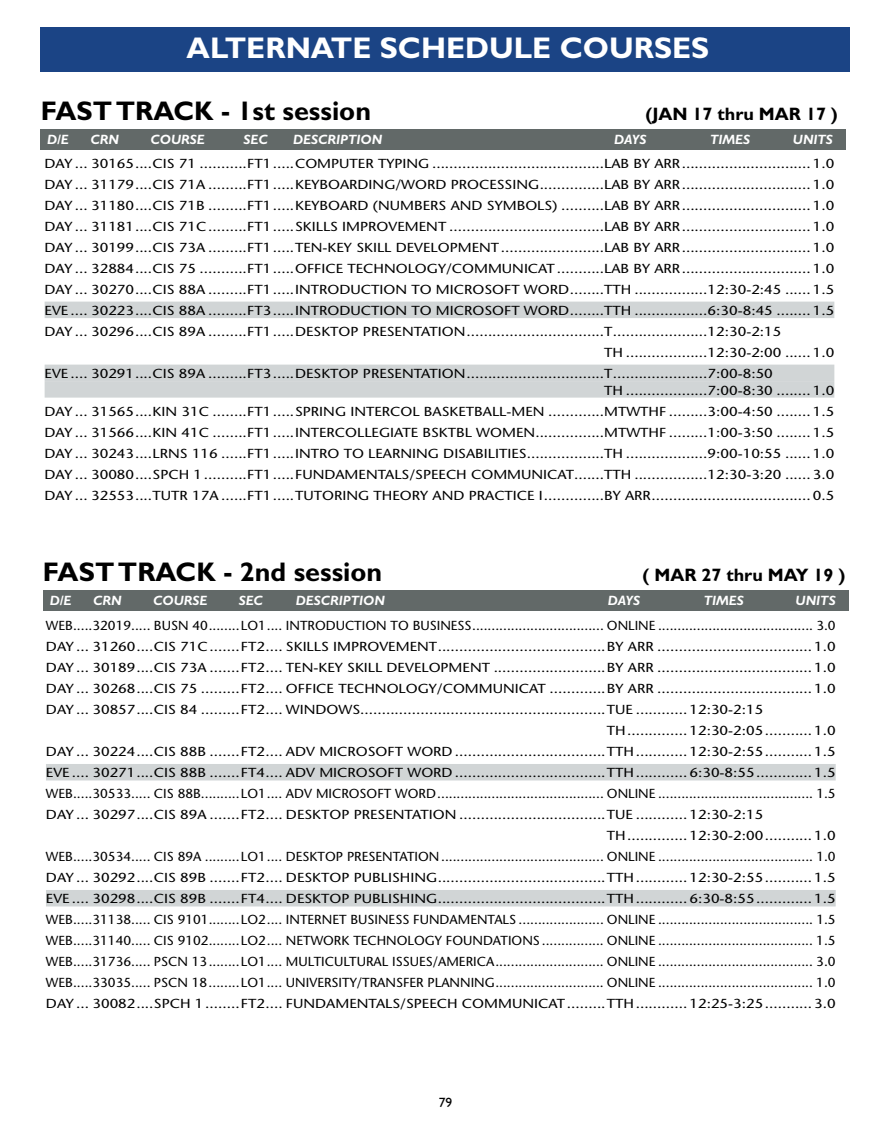
<style>
.page{position:relative;width:891px;height:1134px;background:#fff}
.page>*{position:absolute;margin:0;border:0;box-sizing:border-box;transform-origin:0 0}
.t1{font:700 30px "Gill Sans Std";color:#fff}
.t2{font:700 27px "Gill Sans Std";color:#000}
.t3{font:700 18px "Gill Sans Std";color:#000}
.t4{font:italic 700 13.5px "Gill Sans Std";color:#fff}
.t5{font:13.5px "Gill Sans Std";color:#000}
.t6{font:500 13.05px/21px "Stone Sans Std";color:#000;text-align:justify;scale:1.15 1}
.t7{font:500 13.05px/21px "Stone Sans Std";color:#000;text-align:justify}
</style>
<div class="page">
<div style="left:40px;top:27px;width:810px;height:45px;background:#1b4485"></div>
<div style="left:40px;top:129px;width:806px;height:20px;background:#626968"></div>
<div style="left:45px;top:302px;width:789px;height:16px;background:#d1d5d6"></div>
<div style="left:45px;top:365px;width:789px;height:16px;background:#d1d5d6"></div>
<div style="left:45px;top:381px;width:789px;height:17px;background:#d1d5d6"></div>
<div style="left:43px;top:590px;width:805px;height:21px;background:#626968"></div>
<div style="left:46px;top:764px;width:790px;height:16px;background:#d1d5d6"></div>
<div style="left:46px;top:890px;width:790px;height:16px;background:#d1d5d6"></div>
<p class="t1" style="left:187px;top:31px;width:524px">ALTERNATE SCHEDULE COURSES</p>
<h2 class="t2" style="left:41px;top:95px;width:332px">FAST TRACK - 1st session</h2>
<h2 class="t3" style="left:645px;top:104px;width:194px">(JAN 17 thru MAR 17 )</h2>
<p class="t4" style="left:47px;top:131px;width:23px">D/E</p>
<p class="t4" style="left:91px;top:131px;width:30px">CRN</p>
<p class="t4" style="left:151px;top:131px;width:56px">COURSE</p>
<p class="t4" style="left:244px;top:131px;width:26px">SEC</p>
<p class="t4" style="left:293px;top:131px;width:91px">DESCRIPTION</p>
<p class="t4" style="left:614px;top:131px;width:34px">DAYS</p>
<p class="t4" style="left:710px;top:131px;width:42px">TIMES</p>
<p class="t4" style="left:793px;top:131px;width:42px">UNITS</p>
<p class="t6" style="left:45px;top:153px;width:688px">DAY ... 30165....CIS 71 ...........FT1.....COMPUTER TYPING ........................................LAB BY ARR..............................1.0<br>DAY ... 31179....CIS 71A .........FT1.....KEYBOARDING/WORD PROCESSING...............LAB BY ARR..............................1.0<br>DAY ... 31180....CIS 71B .........FT1.....KEYBOARD (NUMBERS AND SYMBOLS) ..........LAB BY ARR..............................1.0<br>DAY ... 31181....CIS 71C.........FT1.....SKILLS IMPROVEMENT ....................................LAB BY ARR..............................1.0<br>DAY ... 30199....CIS 73A .........FT1.....TEN-KEY SKILL DEVELOPMENT........................LAB BY ARR..............................1.0<br>DAY ... 32884....CIS 75 ...........FT1.....OFFICE TECHNOLOGY/COMMUNICAT...........LAB BY ARR..............................1.0<br>DAY ... 30270....CIS 88A .........FT1.....INTRODUCTION TO MICROSOFT WORD........TTH .................12:30-2:45 ......1.5</p>
<p class="t6" style="left:45px;top:300px;width:688px">EVE .... 30223....CIS 88A .........FT3.....INTRODUCTION TO MICROSOFT WORD........TTH .................6:30-8:45 ........ 1.5</p>
<p class="t6" style="left:604px;top:321px;width:202px;text-indent:-560px">DAY ... 30296....CIS 89A .........FT1.....DESKTOP PRESENTATION................................T......................12:30-2:15<br>TH ...................12:30-2:00 ......1.0</p>
<p class="t6" style="left:604px;top:365px;width:202px;line-height:16.5px;text-indent:-560px">EVE .... 30291....CIS 89A .........FT3.....DESKTOP PRESENTATION................................T......................7:00-8:50<br>TH ...................7:00-8:30 ........ 1.0</p>
<p class="t6" style="left:45px;top:401px;width:688px">DAY ... 31565....KIN 31C ........FT1.....SPRING INTERCOL BASKETBALL-MEN .............MTWTHF .........3:00-4:50 ........1.5<br>DAY ... 31566....KIN 41C ........FT1.....INTERCOLLEGIATE BSKTBL WOMEN................MTWTHF .........1:00-3:50 ........1.5<br>DAY ... 30243....LRNS 116 ......FT1.....INTRO TO LEARNING DISABILITIES..................TH ...................9:00-10:55 ......1.0<br>DAY ... 30080....SPCH 1..........FT1.....FUNDAMENTALS/SPEECH COMMUNICAT.......TTH .................12:30-3:20 ......3.0<br>DAY ... 32553....TUTR 17A ......FT1.....TUTORING THEORY AND PRACTICE I..............BY ARR.....................................0.5</p>
<h2 class="t2" style="left:43px;top:556px;width:341px">FAST TRACK - 2nd session</h2>
<h2 class="t3" style="left:643px;top:564px;width:204px">( MAR 27 thru MAY 19 )</h2>
<p class="t4" style="left:50px;top:593px;width:23px">D/E</p>
<p class="t4" style="left:93px;top:593px;width:30px">CRN</p>
<p class="t4" style="left:153px;top:593px;width:56px">COURSE</p>
<p class="t4" style="left:239px;top:593px;width:26px">SEC</p>
<p class="t4" style="left:296px;top:593px;width:91px">DESCRIPTION</p>
<p class="t4" style="left:608px;top:593px;width:34px">DAYS</p>
<p class="t4" style="left:704px;top:593px;width:42px">TIMES</p>
<p class="t4" style="left:796px;top:593px;width:42px">UNITS</p>
<p class="t7" style="left:46px;top:615px;width:791px">WEB.....32019..... BUSN 40........LO1.... INTRODUCTION TO BUSINESS.................................. ONLINE ........................................ 3.0<br>DAY ... 31260....CIS 71C.......FT2.... SKILLS IMPROVEMENT.......................................BY ARR ....................................1.0<br>DAY ... 30189....CIS 73A .......FT2.... TEN-KEY SKILL DEVELOPMENT ..........................BY ARR ....................................1.0<br>DAY ... 30268....CIS 75 .........FT2.... OFFICE TECHNOLOGY/COMMUNICAT .............BY ARR ....................................1.0<br>DAY ... 30857....CIS 84 .........FT2.... WINDOWS.........................................................TUE ............12:30-2:15</p>
<p class="t6" style="left:46px;top:720px;width:688px;text-align:right">TH..............12:30-2:05...........1.0<br>DAY ... 30224....CIS 88B .......FT2.... ADV MICROSOFT WORD ...................................TTH............12:30-2:55...........1.5</p>
<p class="t6" style="left:46px;top:762px;width:688px">EVE .... 30271....CIS 88B .......FT4.... ADV MICROSOFT WORD ...................................TTH............ 6:30-8:55............. 1.5</p>
<p class="t7" style="left:46px;top:783px;width:791px">WEB.....30533..... CIS 88B..........LO1.... ADV MICROSOFT WORD........................................... ONLINE ........................................ 1.5<br>DAY ... 30297....CIS 89A .......FT2.... DESKTOP PRESENTATION ..................................TUE ............12:30-2:15</p>
<p class="t6" style="left:46px;top:825px;width:688px;text-indent:561px">TH..............12:30-2:00...........1.0<br>WEB.....30534..... CIS 89A .........LO1.... DESKTOP PRESENTATION.......................................... ONLINE ........................................ 1.0<br>DAY ... 30292....CIS 89B .......FT2.... DESKTOP PUBLISHING.......................................TTH............12:30-2:55...........1.5</p>
<p class="t6" style="left:46px;top:888px;width:688px">EVE .... 30298....CIS 89B .......FT4.... DESKTOP PUBLISHING.......................................TTH............ 6:30-8:55............. 1.5</p>
<p class="t7" style="left:46px;top:909px;width:791px">WEB.....31138..... CIS 9101........LO2.... INTERNET BUSINESS FUNDAMENTALS ...................... ONLINE ........................................ 1.5<br>WEB.....31140..... CIS 9102........LO2.... NETWORK TECHNOLOGY FOUNDATIONS ................ ONLINE ........................................ 1.5<br>WEB.....31736..... PSCN 13........LO1.... MULTICULTURAL ISSUES/AMERICA............................ ONLINE ........................................ 3.0<br>WEB.....33035..... PSCN 18........LO1.... UNIVERSITY/TRANSFER PLANNING............................ ONLINE ........................................ 1.0<br>DAY ... 30082....SPCH 1........FT2.... FUNDAMENTALS/SPEECH COMMUNICAT.........TTH............12:25-3:25...........3.0</p>
<p class="t5" style="left:439px;top:1095px;width:15px">79</p>
</div>
